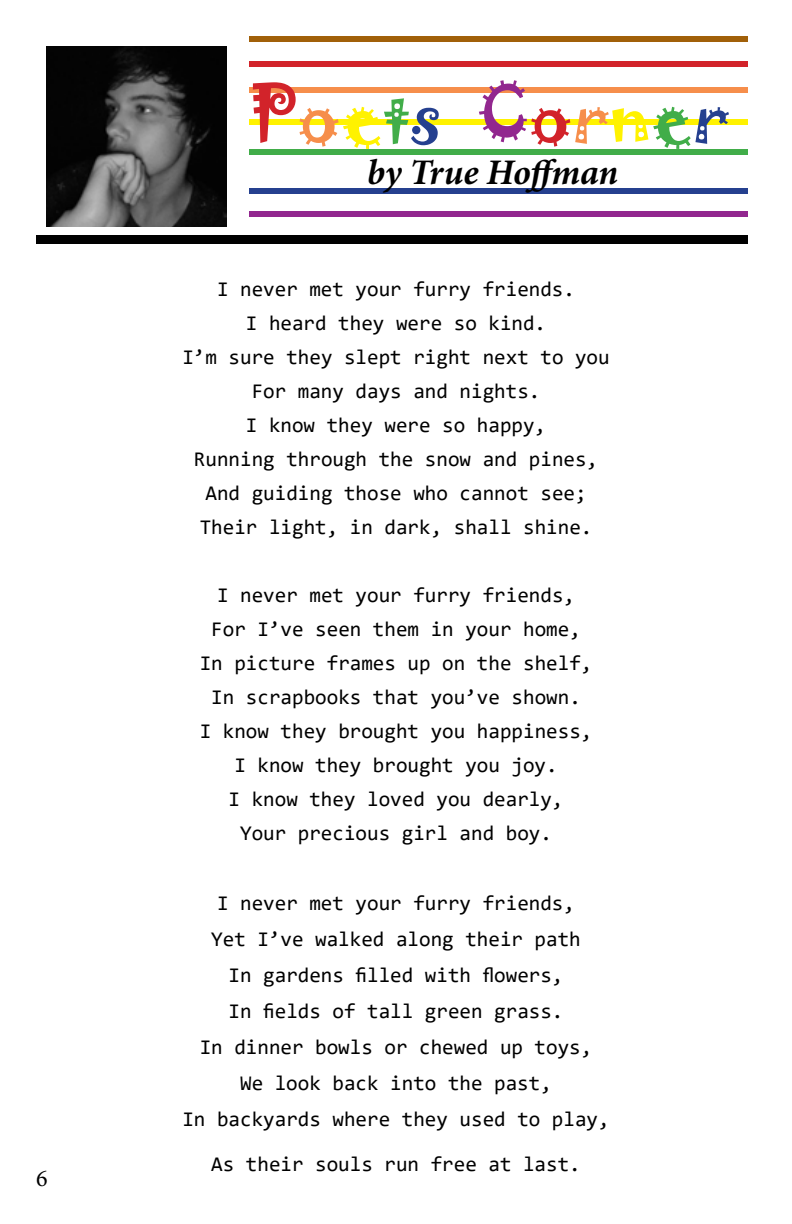
<style>
.page{position:relative;width:792px;height:1224px;background:#fff}
.page>*{position:absolute;margin:0;border:0;box-sizing:border-box;transform-origin:0 0}
.t1{font:70px "Jokerman";color:#d2232a}
.t2{font:italic 700 36px "Minion Pro";letter-spacing:-.005em;color:#000}
.t3{font:24px "Minion Pro";color:#000}
.t4{font:21px/34px "Consolas";color:#000;text-align:center}
.s1{color:#f68e4b}
.s2{color:#fff200}
.s3{color:#41ad49}
.s4{color:#25408f}
.s5{color:#92278f}
</style>
<div class="page">
<div style="left:249px;top:61px;width:498px;height:6px;background:#d2232a"></div>
<div style="left:249px;top:119px;width:498px;height:5px;background:#fff200"></div>
<div style="left:249px;top:87px;width:498px;height:6px;background:#f68e4b"></div>
<div style="left:249px;top:211px;width:498px;height:6px;background:#92278f"></div>
<div style="left:249px;top:188px;width:498px;height:6px;background:#25408f"></div>
<div style="left:249px;top:149px;width:498px;height:6px;background:#41ad49"></div>
<img style="left:46px;top:46px;width:180px;height:180px">
<div style="left:249px;top:36px;width:498px;height:6px;background:#a16009"></div>
<div style="left:36px;top:235px;width:711px;height:8px;background:#000"></div>
<p class="t3" style="left:36px;top:1162px;width:13px">6</p>
<h1 class="t1" style="left:249px;top:63px;width:481px">P<span class="s1">o</span><span class="s2">e</span><span class="s3">t</span><span class="s4">s</span> <span class="s5">C</span>o<span class="s1">r</span><span class="s2">n</span><span class="s3">e</span><span class="s4">r</span></h1>
<h2 class="t2" style="left:367px;top:147px;width:253px">by True Hoffman</h2>
<p class="t4" style="left:182px;top:271px;width:429px">I never met your furry friends.<br>I heard they were so kind.<br>I’m sure they slept right next to you<br>For many days and nights.<br>I know they were so happy,<br>Running through the snow and pines,<br>And guiding those who cannot see;<br>Their light, in dark, shall shine.</p>
<p class="t4" style="left:200px;top:577px;width:394px">I never met your furry friends,<br>For I’ve seen them in your home,<br>In picture frames up on the shelf,<br>In scrapbooks that you’ve shown.<br>I know they brought you happiness,<br>I know they brought you joy.<br>I know they loved you dearly,<br>Your precious girl and boy.</p>
<p class="t4" style="left:182px;top:884px;width:429px;line-height:36px">I never met your furry friends,<br>Yet I’ve walked along their path<br>In gardens filled with flowers,<br>In fields of tall green grass.<br>In dinner bowls or chewed up toys,<br>We look back into the past,<br>In backyards where they used to play,</p>
<p class="t4" style="left:211px;top:1146px;width:371px">As their souls run free at last.</p>
</div>
